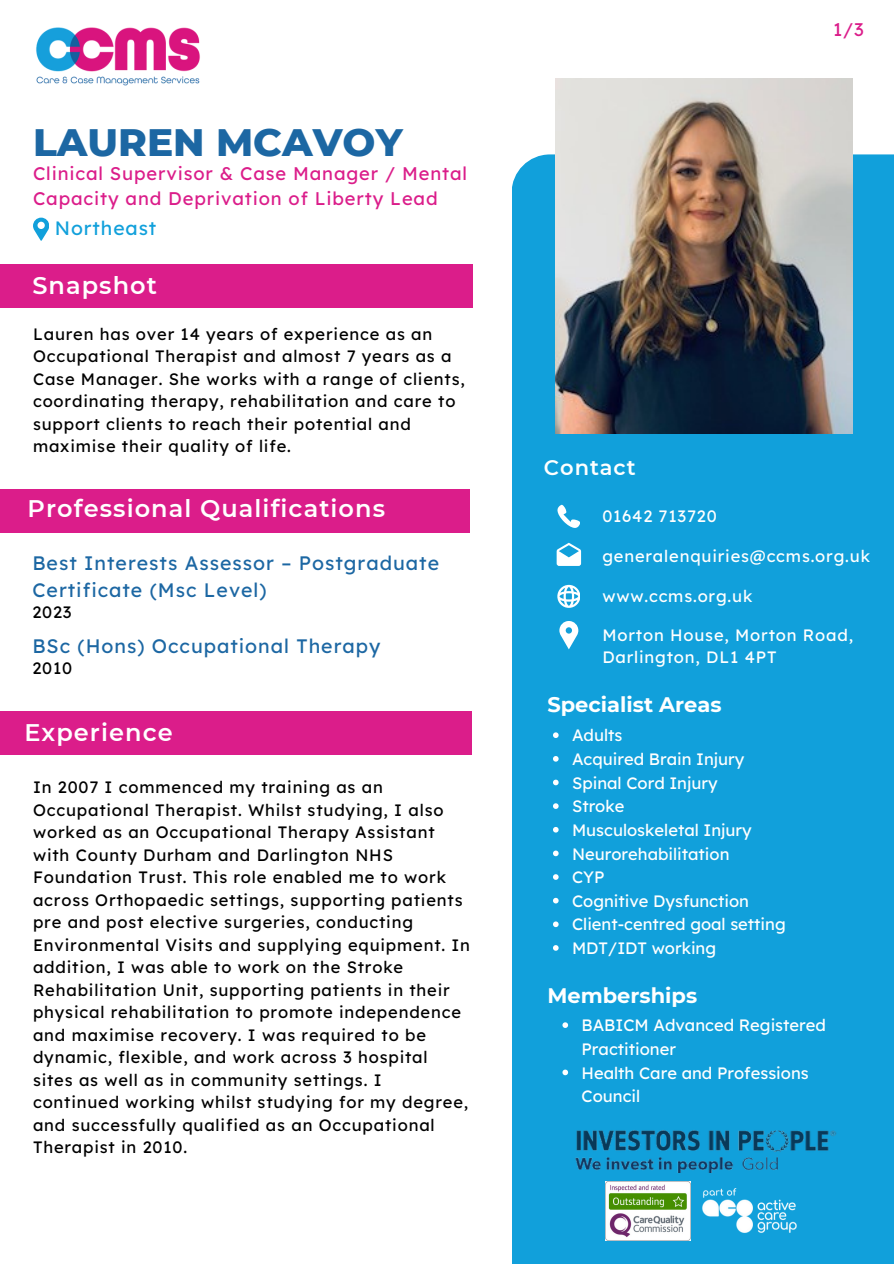
<style>
.page{position:relative;width:894px;height:1264px;background:#fff}
.page>*{position:absolute;margin:0;border:0;box-sizing:border-box;transform-origin:0 0}
.t1{font:800 39px "Montserrat";color:#1c67a3}
.t2{font:600 24px "Montserrat";letter-spacing:.045em;color:#fff}
.t3{font:700 21px "Montserrat";color:#fff}
.t4{font:600 21px "Montserrat";letter-spacing:.045em;color:#fff}
.t5{font:19.5px/27px "Lexend Deca";letter-spacing:.05em;color:#1c67a3}
.t6{font:19.35px "Lexend Deca";letter-spacing:.045em;color:#11a0db}
.t7{font:18.3px/24.8px "Lexend Deca";letter-spacing:.045em;color:#db1d8a}
.t8{font:16.5px/22.5px "Lexend Deca";letter-spacing:.05em;color:#000}
.t9{font:16.5px/23.7px "Lexend Deca";color:#fff}
.t10{font:16.5px/22.5px "Lexend Deca";letter-spacing:.05em;color:#fff}
</style>
<div class="page">
<div style="left:512px;top:154px;width:381px;height:1109px;background:#11a0db"></div>
<img style="left:555px;top:78px;width:297px;height:356px">
<svg style="left:559px;top:621px;width:19px;height:28px"></svg>
<svg style="left:556px;top:542px;width:25px;height:24px"></svg>
<svg style="left:557px;top:505px;width:22px;height:23px"></svg>
<svg style="left:557px;top:585px;width:22px;height:22px"></svg>
<div style="left:0;top:488px;width:470px;height:44px;background:#db1d8a"></div>
<div style="left:0;top:264px;width:472px;height:44px;background:#db1d8a"></div>
<div style="left:0;top:711px;width:471px;height:44px;background:#db1d8a"></div>
<svg style="left:33px;top:218px;width:16px;height:23px"></svg>
<img style="left:605px;top:1181px;width:85px;height:59px">
<img style="left:567px;top:1123px;width:272px;height:49px">
<img style="left:699px;top:1181px;width:98px;height:59px">
<img style="left:36px;top:27px;width:164px;height:59px">
<svg style="left:553px;top:732px;width:5px;height:6px"></svg>
<svg style="left:553px;top:756px;width:5px;height:5px"></svg>
<svg style="left:553px;top:779px;width:5px;height:6px"></svg>
<svg style="left:553px;top:803px;width:5px;height:6px"></svg>
<svg style="left:553px;top:827px;width:5px;height:5px"></svg>
<svg style="left:553px;top:850px;width:5px;height:6px"></svg>
<svg style="left:553px;top:874px;width:5px;height:5px"></svg>
<svg style="left:553px;top:897px;width:5px;height:6px"></svg>
<svg style="left:553px;top:921px;width:5px;height:6px"></svg>
<svg style="left:553px;top:945px;width:5px;height:5px"></svg>
<svg style="left:562px;top:1022px;width:6px;height:5px"></svg>
<svg style="left:562px;top:1069px;width:6px;height:6px"></svg>
<p class="t1" style="left:33px;top:118px;width:371px">LAUREN MCAVOY</p>
<p class="t7" style="left:33px;top:161px;width:435px">Clinical Supervisor &amp; Case Manager / Mental<br>Capacity and Deprivation of Liberty Lead</p>
<p class="t6" style="left:55px;top:216px;width:103px">Northeast</p>
<h2 class="t2" style="left:32px;top:270px;width:126px">Snapshot</h2>
<p class="t8" style="left:33px;top:322px;width:433px">Lauren has over 14 years of experience as an Occupational Therapist and almost 7 years as a Case Manager. She works with a range of clients, coordinating therapy, rehabilitation and care to support clients to reach their potential and maximise their quality of life.</p>
<p class="t2" style="left:28px;top:494px;width:359px">Professional Qualifications</p>
<h2 class="t5" style="left:32px;top:549px;width:408px">Best Interests Assessor – Postgraduate<br>Certificate (Msc Level)</h2>
<h4 class="t8" style="left:32px;top:600px;width:41px">2023</h4>
<p class="t5" style="left:32px;top:632px;width:349px">BSc (Hons) Occupational Therapy</p>
<h3 class="t8" style="left:32px;top:656px;width:41px">2010</h3>
<p class="t2" style="left:24px;top:718px;width:150px">Experience</p>
<p class="t8" style="left:33px;top:775px;width:438px">In 2007 I commenced my training as an Occupational Therapist. Whilst studying, I also worked as an Occupational Therapy Assistant with County Durham and Darlington NHS Foundation Trust. This role enabled me to work across Orthopaedic settings, supporting patients pre and post elective surgeries, conducting Environmental Visits and supplying equipment. In addition, I was able to work on the Stroke Rehabilitation Unit, supporting patients in their physical rehabilitation to promote independence and maximise recovery. I was required to be dynamic, flexible, and work across 3 hospital sites as well as in community settings. I continued working whilst studying for my degree, and successfully qualified as an Occupational Therapist in 2010.</p>
<p class="t7" style="left:832px;top:17px;width:32px">1/3</p>
<h4 class="t4" style="left:544px;top:455px;width:93px">Contact</h4>
<p class="t10" style="left:602px;top:504px;width:116px">01642 713720</p>
<h2 class="t10" style="left:602px;top:544px;width:269px">generalenquiries@ccms.org.uk</h2>
<p class="t10" style="left:602px;top:584px;width:151px">www.ccms.org.uk</p>
<p class="t10" style="left:602px;top:623px;width:252px">Morton House, Morton Road,<br>Darlington, DL1 4PT</p>
<h3 class="t3" style="left:547px;top:692px;width:176px">Specialist Areas</h3>
<p class="t9" style="left:572px;top:723px;width:52px">Adults</p>
<p class="t9" style="left:572px;top:747px;width:174px">Acquired Brain Injury</p>
<p class="t9" style="left:572px;top:770px;width:147px">Spinal Cord Injury</p>
<p class="t9" style="left:572px;top:794px;width:54px">Stroke</p>
<h3 class="t9" style="left:572px;top:817px;width:181px">Musculoskeletal Injury</h3>
<p class="t9" style="left:572px;top:841px;width:159px">Neurorehabilitation</p>
<p class="t9" style="left:572px;top:865px;width:34px">CYP</p>
<p class="t9" style="left:572px;top:888px;width:178px">Cognitive Dysfunction</p>
<p class="t9" style="left:572px;top:912px;width:215px">Client-centred goal setting</p>
<p class="t9" style="left:572px;top:936px;width:146px">MDT/IDT working</p>
<p class="t3" style="left:547px;top:982px;width:151px">Memberships</p>
<p class="t9" style="left:581px;top:1013px;width:246px">BABICM Advanced Registered<br>Practitioner</p>
<p class="t9" style="left:581px;top:1060px;width:229px">Health Care and Professions<br>Council</p>
</div>
